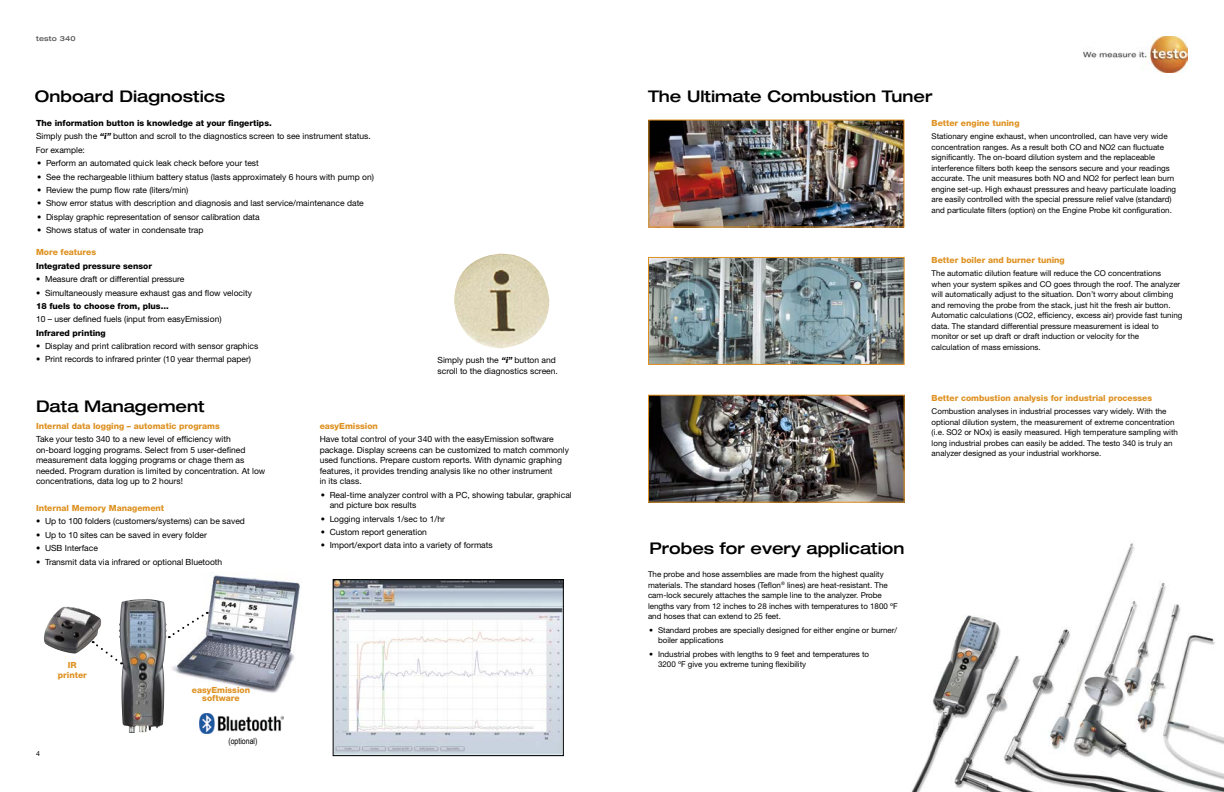
<style>
.page{position:relative;width:1224px;height:792px;background:#fff}
.page>*{position:absolute;margin:0;border:0;box-sizing:border-box;transform-origin:0 0}
.t1{font:500 expanded 16px "Helvetica Neue LT Com";color:#000}
.t2{font:8.5px/10.5px "Helvetica Neue LTW1 G";color:#000}
.t3{font:800 8.5px/8.4px "Helvetica Neue LTW1 G";color:#de9121;text-align:center}
.t4{font:800 8.5px "Helvetica Neue LTW1 G";color:#000}
.t5{font:8.5px "Arial Narrow";color:#000}
.t6{font:8px/10.5px "Helvetica Neue LTW1 G";color:#000}
.t7{font:500 expanded 7px "Helvetica Neue LT Com";letter-spacing:.025em;color:#555655}
.t8{font:7px "Helvetica Neue LTW1 G";color:#000}
.s1{font-weight:800}
.s2{font-weight:800;font-style:italic}
</style>
<div class="page">
<img style="left:1084px;top:36px;width:103px;height:37px">
<img style="left:335px;top:581px;width:227px;height:173px">
<div style="left:333px;top:579px;width:231px;height:177px;border:1px solid #000"></div>
<img style="left:172px;top:575px;width:128px;height:118px">
<img style="left:119px;top:599px;width:48px;height:134px">
<svg style="left:169px;top:612px;width:39px;height:26px"></svg>
<svg style="left:101px;top:641px;width:21px;height:23px"></svg>
<img style="left:650px;top:397px;width:253px;height:104px">
<div style="left:648px;top:395px;width:257px;height:108px;border:1px solid #de9121"></div>
<img style="left:650px;top:122px;width:252px;height:104px">
<div style="left:648px;top:120px;width:256px;height:108px;border:1px solid #de9121"></div>
<img style="left:44px;top:607px;width:57px;height:47px">
<img style="left:911px;top:543px;width:313px;height:249px">
<img style="left:650px;top:259px;width:253px;height:104px">
<div style="left:648px;top:257px;width:257px;height:108px;border:1px solid #de9121"></div>
<img style="left:454px;top:254px;width:95px;height:94px">
<img style="left:199px;top:714px;width:84px;height:20px">
<p class="t7" style="left:36px;top:34px;width:41px">testo 340</p>
<h1 class="t1" style="left:35px;top:86px;width:192px">Onboard Diagnostics</h1>
<h1 class="t1" style="left:648px;top:86px;width:286px">The Ultimate Combustion Tuner</h1>
<p class="t2" style="left:36px;top:116px;width:336px;line-height:13.4px"><span class="s1">The information button is knowledge at your fingertips.<br></span>Simply push the <span class="s2">“i”</span> button and scroll to the diagnostics screen to see instrument status.<br>For example:</p>
<p class="t2" style="left:37px;top:158px;width:223px">• Perform an automated quick leak check before your test</p>
<p class="t2" style="left:37px;top:171px;width:338px">• See the rechargeable lithium battery status (lasts approximately 6 hours with pump on)</p>
<p class="t2" style="left:37px;top:185px;width:153px">• Review the pump flow rate (liters/min)</p>
<p class="t2" style="left:37px;top:198px;width:328px">• Show error status with description and diagnosis and last service/maintenance date</p>
<p class="t2" style="left:37px;top:211px;width:224px">• Display graphic representation of sensor calibration data</p>
<p class="t2" style="left:37px;top:225px;width:168px">• Shows status of water in condensate trap</p>
<p class="t3" style="left:36px;top:248px;width:62px">More features</p>
<p class="t4" style="left:36px;top:261px;width:118px">Integrated pressure sensor</p>
<p class="t2" style="left:36px;top:274px;width:150px">• Measure draft or differential pressure</p>
<p class="t2" style="left:36px;top:287px;width:218px">• Simultaneously measure exhaust gas and flow velocity</p>
<p class="t4" style="left:36px;top:301px;width:134px">18 fuels to choose from, plus...</p>
<p class="t2" style="left:36px;top:314px;width:187px">10 – user defined fuels (input from easyEmission)</p>
<p class="t4" style="left:36px;top:328px;width:71px">Infrared printing</p>
<p class="t2" style="left:36px;top:341px;width:224px">• Display and print calibration record with sensor graphics</p>
<p class="t2" style="left:36px;top:354px;width:217px">• Print records to infrared printer (10 year thermal paper)</p>
<h1 class="t1" style="left:36px;top:396px;width:170px">Data Management</h1>
<p class="t3" style="left:36px;top:422px;width:185px">Internal data logging – automatic programs</p>
<p class="t2" style="left:36px;top:434px;width:231px">Take your testo 340 to a new level of efficiency with on-board logging programs. Select from 5 user-defined measurement data logging programs or chage them as needed. Program duration is limited by concentration. At low concentrations, data log up to 2 hours!</p>
<p class="t3" style="left:36px;top:504px;width:130px">Internal Memory Management</p>
<p class="t2" style="left:36px;top:516px;width:210px">• Up to 100 folders (customers/systems) can be saved</p>
<p class="t2" style="left:36px;top:530px;width:172px">• Up to 10 sites can be saved in every folder</p>
<p class="t2" style="left:36px;top:543px;width:63px">• USB Interface</p>
<p class="t2" style="left:36px;top:556px;width:188px">• Transmit data via infrared or optional Bluetooth</p>
<p class="t3" style="left:932px;top:119px;width:89px">Better engine tuning</p>
<p class="t6" style="left:932px;top:131px;width:246px">Stationary engine exhaust, when uncontrolled, can have very wide concentration ranges. As a result both CO and NO2 can fluctuate significantly. The on-board dilution system and the replaceable interference filters both keep the sensors secure and your readings accurate. The unit measures both NO and NO2 for perfect lean burn engine set-up. High exhaust pressures and heavy particulate loading are easily controlled with the special pressure relief valve (standard) and particulate filters (option) on the Engine Probe kit configuration.</p>
<p class="t3" style="left:932px;top:256px;width:135px">Better boiler and burner tuning</p>
<p class="t6" style="left:932px;top:268px;width:252px">The automatic dilution feature will reduce the CO concentrations<br>when your system spikes and CO goes through the roof. The analyzer will automatically adjust to the situation. Don’t worry about climbing and removing the probe from the stack, just hit the fresh air button.<br>Automatic calculations (CO2, efficiency, excess air) provide fast tuning data. The standard differential pressure measurement is ideal to monitor or set up draft or draft induction or velocity for the<br>calculation of mass emissions.</p>
<p class="t2" style="left:438px;top:355px;width:122px">Simply push the <span class="s2">“i”</span> button and scroll to the diagnostics screen.</p>
<p class="t3" style="left:932px;top:394px;width:222px">Better combustion analysis for industrial processes</p>
<p class="t6" style="left:932px;top:406px;width:248px">Combustion analyses in industrial processes vary widely. With the optional dilution system, the measurement of extreme concentration (i.e. SO2 or NOx) is easily measured. High temperature sampling with long industrial probes can easily be added. The testo 340 is truly an analyzer designed as your industrial workhorse.</p>
<p class="t3" style="left:320px;top:422px;width:60px">easyEmission</p>
<p class="t2" style="left:320px;top:434px;width:251px">Have total control of your 340 with the easyEmission software package. Display screens can be customized to match commonly used functions. Prepare custom reports. With dynamic graphing features, it provides trending analysis like no other instrument<br>in its class.</p>
<p class="t2" style="left:330px;top:489px;width:244px;text-indent:-9px">• Real-time analyzer control with a PC, showing tabular, graphical and picture box results</p>
<p class="t2" style="left:321px;top:513px;width:126px">• Logging intervals 1/sec to 1/hr</p>
<p class="t2" style="left:321px;top:527px;width:108px">• Custom report generation</p>
<p class="t2" style="left:321px;top:540px;width:174px">• Import/export data into a variety of formats</p>
<h1 class="t1" style="left:649px;top:538px;width:257px">Probes for every application</h1>
<p class="t6" style="left:648px;top:569px;width:251px">The probe and hose assemblies are made from the highest quality materials. The standard hoses (Teflon<sup>®</sup> lines) are heat-resistant. The cam-lock securely attaches the sample line to the analyzer. Probe lengths vary from 12 inches to 28 inches with temperatures to 1800 ºF and hoses that can extend to 25 feet.</p>
<p class="t6" style="left:658px;top:625px;width:241px;text-indent:-9px">• Standard probes are specially designed for either engine or burner/ boiler applications</p>
<p class="t6" style="left:649px;top:649px;width:222px">• Industrial probes with lengths to 9 feet and temperatures to</p>
<p class="t3" style="left:68px;top:661px;width:10px">IR</p>
<p class="t6" style="left:658px;top:659px;width:150px">3200 ºF give you extreme tuning flexibility</p>
<p class="t3" style="left:58px;top:671px;width:30px">printer</p>
<p class="t3" style="left:192px;top:685px;width:60px">easyEmission software</p>
<p class="t8" style="left:36px;top:749px;width:5px">4</p>
<p class="t5" style="left:228px;top:735px;width:31px">(optional)</p>
</div>
